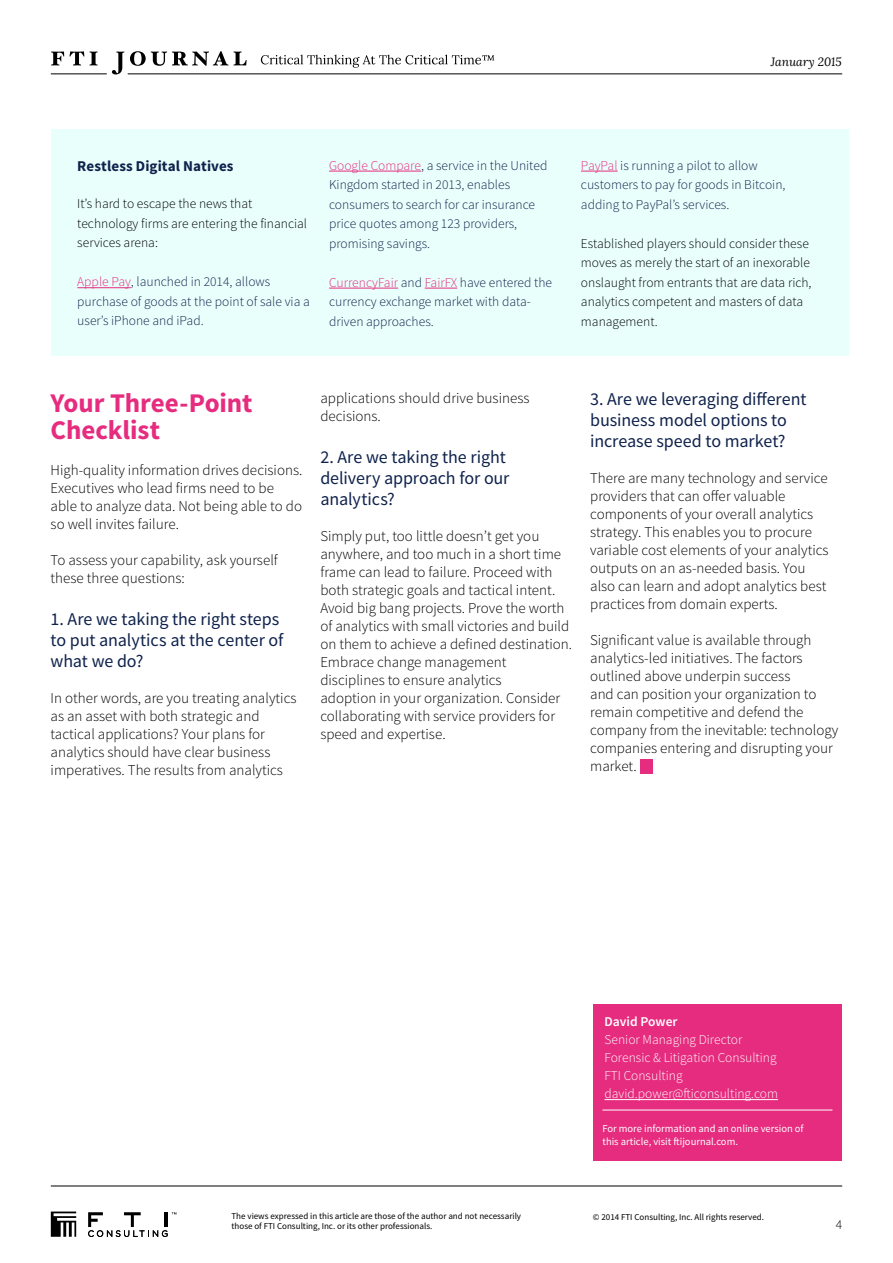
<style>
.page{position:relative;width:893px;height:1263px;background:#fff}
.page>*{position:absolute;margin:0;border:0;box-sizing:border-box;transform-origin:0 0}
.t1{font:700 27px/27px "Source Sans Pro";letter-spacing:-.005em;color:#e62c7f}
.t2{font:18px/21px "Source Sans Pro";letter-spacing:-.005em;color:#0f224c}
.t3{font:300 15px/18px "Source Sans Pro";color:#000}
.t4{font:700 15px "Source Sans Pro";letter-spacing:.005em;color:#0f224c}
.t5{font:300 13.5px/19.5px "Source Sans Pro";color:#0f224c}
.t6{font:300 13.5px/19.5px "Source Sans Pro";color:#000}
.t7{font:300 13.5px/18px "Source Sans Pro";color:#fff}
.t8{font:600 13.5px "Source Sans Pro";color:#fff}
.t9{font:italic 12px "Lora";color:#000}
.t10{font:10.5px/13.5px "Source Sans Pro";color:#fff}
.t11{font:9px/10.5px "Source Sans Pro";color:#000}
.s1{color:#e62c7f}
</style>
<div class="page">
<hr style="left:128px;top:73px;width:714px;height:1px;background:#000">
<svg style="left:51px;top:51px;width:196px;height:23px"></svg>
<svg style="left:261px;top:55px;width:233px;height:13px"></svg>
<hr style="left:51px;top:1185px;width:791px;height:1px;background:#000">
<svg style="left:51px;top:1211px;width:25px;height:26px"></svg>
<svg style="left:88px;top:1212px;width:88px;height:25px"></svg>
<div style="left:51px;top:129px;width:797px;height:227px;background:#e9fffc"></div>
<hr style="left:77px;top:287px;width:54px;height:1px;background:#e62c7f">
<hr style="left:329px;top:171px;width:92px;height:1px;background:#e62c7f">
<hr style="left:329px;top:288px;width:69px;height:1px;background:#e62c7f">
<hr style="left:425px;top:288px;width:32px;height:1px;background:#e62c7f">
<hr style="left:581px;top:171px;width:37px;height:1px;background:#e62c7f">
<div style="left:593px;top:1004px;width:249px;height:156px;background:#e62c7f"></div>
<hr style="left:602px;top:1110px;width:230px;height:1px;background:#fff">
<hr style="left:605px;top:1099px;width:173px;height:1px;background:#fff">
<div style="left:641px;top:759px;width:12px;height:15px;background:#e62c7f"></div>
<p class="t9" style="left:771px;top:55px;width:72px">January 2015</p>
<p class="t4" style="left:77px;top:156px;width:158px">Restless Digital Natives</p>
<p class="t6" style="left:77px;top:194px;width:231px">It’s hard to escape the news that technology firms are entering the financial services arena:</p>
<p class="t5" style="left:77px;top:272px;width:234px"><span class="s1">Apple Pay</span>, launched in 2014, allows purchase of goods at the point of sale via a user’s iPhone and iPad.</p>
<p class="t5" style="left:329px;top:156px;width:220px"><span class="s1">Google Compare</span>, a service in the United<br>Kingdom started in 2013, enables consumers to search for car insurance price quotes among 123 providers, promising savings.</p>
<p class="t5" style="left:329px;top:273px;width:225px"><span class="s1">CurrencyFair</span> and <span class="s1">FairFX</span> have entered the currency exchange market with data&shy;driven approaches.</p>
<p class="t5" style="left:581px;top:156px;width:206px"><span class="s1">PayPal</span> is running a pilot to allow customers to pay for goods in Bitcoin, adding to PayPal’s services.</p>
<p class="t6" style="left:581px;top:234px;width:232px">Established players should consider these moves as merely the start of an inexorable onslaught from entrants that are data rich, analytics competent and masters of data management.</p>
<h1 class="t1" style="left:51px;top:390px;width:203px">Your Three-Point<br>Checklist</h1>
<p class="t3" style="left:51px;top:461px;width:253px">High-quality information drives decisions.<br>Executives who lead firms need to be able to analyze data. Not being able to do so well invites failure.</p>
<p class="t3" style="left:51px;top:551px;width:229px">To assess your capability, ask yourself these three questions:</p>
<p class="t2" style="left:51px;top:609px;width:234px">1. Are we taking the right steps to put analytics at the center of what we do?</p>
<p class="t3" style="left:51px;top:689px;width:247px">In other words, are you treating analytics as an asset with both strategic and tactical applications? Your plans for analytics should have clear business imperatives. The results from analytics</p>
<p class="t3" style="left:320px;top:389px;width:211px">applications should drive business decisions.</p>
<p class="t2" style="left:320px;top:447px;width:191px">2. Are we taking the right delivery approach for our analytics?</p>
<p class="t3" style="left:320px;top:527px;width:253px">Simply put, too little doesn’t get you anywhere, and too much in a short time frame can lead to failure. Proceed with both strategic goals and tactical intent.<br>Avoid big bang projects. Prove the worth of analytics with small victories and build on them to achieve a defined destination.<br>Embrace change management disciplines to ensure analytics<br>adoption in your organization. Consider collaborating with service providers for speed and expertise.</p>
<p class="t2" style="left:590px;top:389px;width:218px">3. Are we leveraging different business model options to increase speed to market?</p>
<p class="t3" style="left:590px;top:469px;width:240px">There are many technology and service providers that can offer valuable components of your overall analytics strategy. This enables you to procure variable cost elements of your analytics outputs on an as-needed basis. You also can learn and adopt analytics best practices from domain experts.</p>
<p class="t3" style="left:590px;top:631px;width:250px">Significant value is available through analytics-led initiatives. The factors outlined above underpin success<br>and can position your organization to remain competitive and defend the company from the inevitable: technology companies entering and disrupting your market.</p>
<p class="t8" style="left:605px;top:1013px;width:75px">David Power</p>
<p class="t7" style="left:605px;top:1031px;width:175px">Senior Managing Director<br>Forensic &amp; Litigation Consulting<br>FTI Consulting david.power@fticonsulting.com</p>
<p class="t10" style="left:602px;top:1121px;width:203px">For more information and an online version of this article, visit ftijournal.com.</p>
<p class="t11" style="left:231px;top:1211px;width:291px">The views expressed in this article are those of the author and not necessarily those of FTI Consulting, Inc. or its other professionals.</p>
<p class="t11" style="left:593px;top:1212px;width:173px">© 2014 FTI Consulting, Inc. All rights reserved.</p>
<p class="t6" style="left:836px;top:1215px;width:8px">4</p>
</div>
